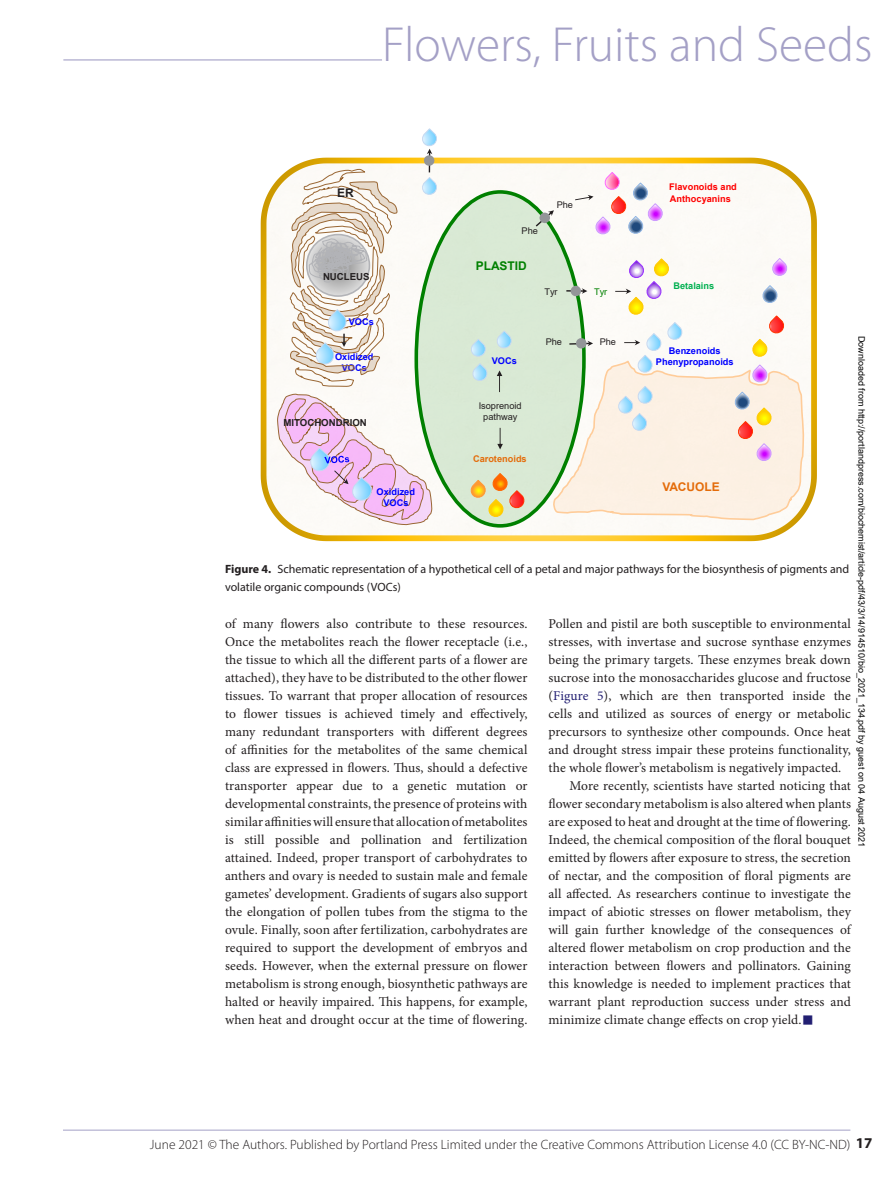
<style>
.page{position:relative;width:893px;height:1183px;background:#fff}
.page>*{position:absolute;margin:0;border:0;box-sizing:border-box;transform-origin:0 0}
.t1{font:300 49.5px "Myriad Pro";color:#a4a0c6}
.t2{font:31.5px "Minion Pro";color:#221f72}
.t3{font:13.5px/18px "Minion Pro";letter-spacing:.005em;color:#231f20;text-align:justify}
.t4{font:300 13.5px "Myriad Pro";color:#231f20}
.t5{font:12px/18px "Myriad Pro";color:#231f20}
.t6{font:700 12px "Arial";color:#008000}
.t7{font:700 12px "Arial";color:#e46c0a}
.t8{font:700 12px "Arial";color:#231f20}
.t9{font:700 9.6px "Arial";color:#231f20}
.t10{font:700 9.3px "Arial";color:#00f}
.t11{font:9.3px "Arial";letter-spacing:-.005em;color:#231f20}
.t12{font:700 9.15px/11.1px "Arial";color:#00f;text-align:center}
.t13{font:700 9.15px/11.1px "Arial";color:#f00}
.t14{font:9.15px "Arial";color:#231f20}
.t15{font:700 9.15px "Arial";color:#e46c0a}
.t16{font:700 9.15px "Arial";color:#00b050}
.t17{font:9.15px "Arial";color:#008000}
.t18{font:9px "Arial";color:#000}
.s1{font-weight:700}
.s2{color:#221f72}
.s3{font-weight:700;font-size:15px}
</style>
<div class="page">
<hr style="left:63px;top:1129px;width:787px;height:1px;background:#a4a0c6">
<hr style="left:63px;top:59px;width:319px;height:1px;background:#a4a0c6">
<svg style="left:261px;top:158px;width:556px;height:383px"></svg>
<div style="left:416px;top:192px;width:168px;height:333px;background:#d9e9d5;border-radius:50%"></div>
<svg style="left:289px;top:169px;width:109px;height:218px"></svg>
<svg style="left:536px;top:210px;width:18px;height:16px"></svg>
<div style="left:539px;top:212px;width:11px;height:11px;background:#939598;border-radius:50%"></div>
<svg style="left:575px;top:172px;width:88px;height:63px"></svg>
<svg style="left:470px;top:473px;width:55px;height:44px"></svg>
<svg style="left:497px;top:428px;width:6px;height:21px"></svg>
<svg style="left:497px;top:370px;width:5px;height:22px"></svg>
<svg style="left:497px;top:331px;width:15px;height:17px"></svg>
<svg style="left:471px;top:339px;width:15px;height:18px"></svg>
<svg style="left:472px;top:363px;width:15px;height:18px"></svg>
<svg style="left:422px;top:128px;width:15px;height:67px"></svg>
<svg style="left:277px;top:393px;width:155px;height:146px"></svg>
<svg style="left:552px;top:258px;width:253px;height:263px"></svg>
<h1 class="t1" style="left:382px;top:14px;width:492px">Flowers, Fruits and Seeds</h1>
<p class="t8" style="left:337px;top:184px;width:18px">ER</p>
<p class="t9" style="left:323px;top:270px;width:48px">NUCLEUS</p>
<p class="t12" style="left:349px;top:316px;width:27px">VOCs</p>
<p class="t14" style="left:522px;top:225px;width:18px">Phe</p>
<p class="t6" style="left:476px;top:257px;width:52px">PLASTID</p>
<p class="t14" style="left:557px;top:198px;width:18px">Phe</p>
<p class="t11" style="left:544px;top:285px;width:15px">Tyr</p>
<p class="t17" style="left:594px;top:285px;width:15px">Tyr</p>
<p class="t13" style="left:669px;top:182px;width:69px">Flavonoids and<br>Anthocyanins</p>
<p class="t16" style="left:673px;top:279px;width:42px">Betalains</p>
<p class="t18" style="left:865px;top:336px;width:513px;rotate:90deg">Downloaded from http://portlandpress.com/biochemist/article-pdf/43/3/14/914510/bio_2021_134.pdf by guest on 04 August 2021</p>
<p class="t14" style="left:546px;top:335px;width:18px">Phe</p>
<p class="t14" style="left:600px;top:336px;width:18px">Phe</p>
<p class="t12" style="left:669px;top:345px;width:53px">Benzenoids</p>
<p class="t10" style="left:656px;top:355px;width:79px">Phenypropanoids</p>
<p class="t12" style="left:335px;top:351px;width:40px">Oxidized<br>VOCs</p>
<p class="t12" style="left:492px;top:355px;width:27px">VOCs</p>
<p class="t11" style="left:479px;top:399px;width:44px">Isoprenoid</p>
<p class="t14" style="left:483px;top:410px;width:36px">pathway</p>
<p class="t15" style="left:473px;top:452px;width:55px">Carotenoids</p>
<p class="t9" style="left:284px;top:415px;width:85px">MITOCHONDRION</p>
<p class="t7" style="left:662px;top:478px;width:59px">VACUOLE</p>
<p class="t10" style="left:377px;top:485px;width:40px">Oxidized</p>
<p class="t12" style="left:383px;top:497px;width:27px">VOCs</p>
<p class="t5" style="left:225px;top:559px;width:626px"><span class="s1">Figure 4.</span> Schematic representation of a hypothetical cell of a petal and major pathways for the biosynthesis of pigments and volatile organic compounds (VOCs)</p>
<p class="t3" style="left:225px;top:614px;width:304px">of many flowers also contribute to these resources.<br>Once the metabolites reach the flower receptacle (i.e., the tissue to which all the different parts of a flower are attached), they have to be distributed to the other flower tissues. To warrant that proper allocation of resources to flower tissues is achieved timely and effectively, many redundant transporters with different degrees of affinities for the metabolites of the same chemical class are expressed in flowers. Thus, should a defective transporter appear due to a genetic mutation or developmental constraints, the presence of proteins with similar affinities will ensure that allocation of metabolites is still possible and pollination and fertilization attained. Indeed, proper transport of carbohydrates to anthers and ovary is needed to sustain male and female gametes’ development. Gradients of sugars also support the elongation of pollen tubes from the stigma to the ovule. Finally, soon after fertilization, carbohydrates are required to support the development of embryos and seeds. However, when the external pressure on flower metabolism is strong enough, biosynthetic pathways are halted or heavily impaired. This happens, for example, when heat and drought occur at the time of flowering.</p>
<p class="t3" style="left:548px;top:614px;width:304px">Pollen and pistil are both susceptible to environmental</p>
<p class="t3" style="left:548px;top:632px;width:304px">stresses, with invertase and sucrose synthase enzymes</p>
<p class="t3" style="left:548px;top:650px;width:304px">being the primary targets. These enzymes break down</p>
<p class="t3" style="left:548px;top:668px;width:304px">sucrose into the monosaccharides glucose and fructose</p>
<p class="t3" style="left:548px;top:686px;width:304px">(<span class="s2">Figure 5</span>), which are then transported inside the</p>
<p class="t3" style="left:548px;top:704px;width:304px">cells and utilized as sources of energy or metabolic</p>
<p class="t3" style="left:548px;top:722px;width:304px">precursors to synthesize other compounds. Once heat</p>
<p class="t3" style="left:548px;top:740px;width:304px">and drought stress impair these proteins functionality,</p>
<p class="t3" style="left:548px;top:758px;width:294px">the whole flower’s metabolism is negatively impacted.</p>
<p class="t3" style="left:569px;top:776px;width:283px">More recently, scientists have started noticing that</p>
<p class="t3" style="left:548px;top:794px;width:304px">flower secondary metabolism is also altered when plants</p>
<p class="t3" style="left:548px;top:812px;width:304px">are exposed to heat and drought at the time of flowering.</p>
<p class="t3" style="left:548px;top:830px;width:304px">Indeed, the chemical composition of the floral bouquet</p>
<p class="t3" style="left:548px;top:848px;width:304px">emitted by flowers after exposure to stress, the secretion</p>
<p class="t3" style="left:548px;top:866px;width:304px">of nectar, and the composition of floral pigments are</p>
<p class="t3" style="left:548px;top:884px;width:304px">all affected. As researchers continue to investigate the</p>
<p class="t3" style="left:548px;top:902px;width:304px">impact of abiotic stresses on flower metabolism, they</p>
<p class="t3" style="left:548px;top:920px;width:304px">will gain further knowledge of the consequences of</p>
<p class="t3" style="left:548px;top:938px;width:304px">altered flower metabolism on crop production and the</p>
<p class="t3" style="left:548px;top:956px;width:304px">interaction between flowers and pollinators. Gaining</p>
<p class="t3" style="left:548px;top:974px;width:304px">this knowledge is needed to implement practices that</p>
<p class="t3" style="left:548px;top:992px;width:304px">warrant plant reproduction success under stress and</p>
<p class="t3" style="left:548px;top:1010px;width:254px">minimize climate change effects on crop yield.</p>
<h2 class="t2" style="left:802px;top:996px;width:14px">■</h2>
<p class="t4" style="left:150px;top:1135px;width:724px">June 2021 © The Authors. Published by Portland Press Limited under the Creative Commons Attribution License 4.0 (CC BY-NC-ND) <span class="s3">17</span></p>
</div>
